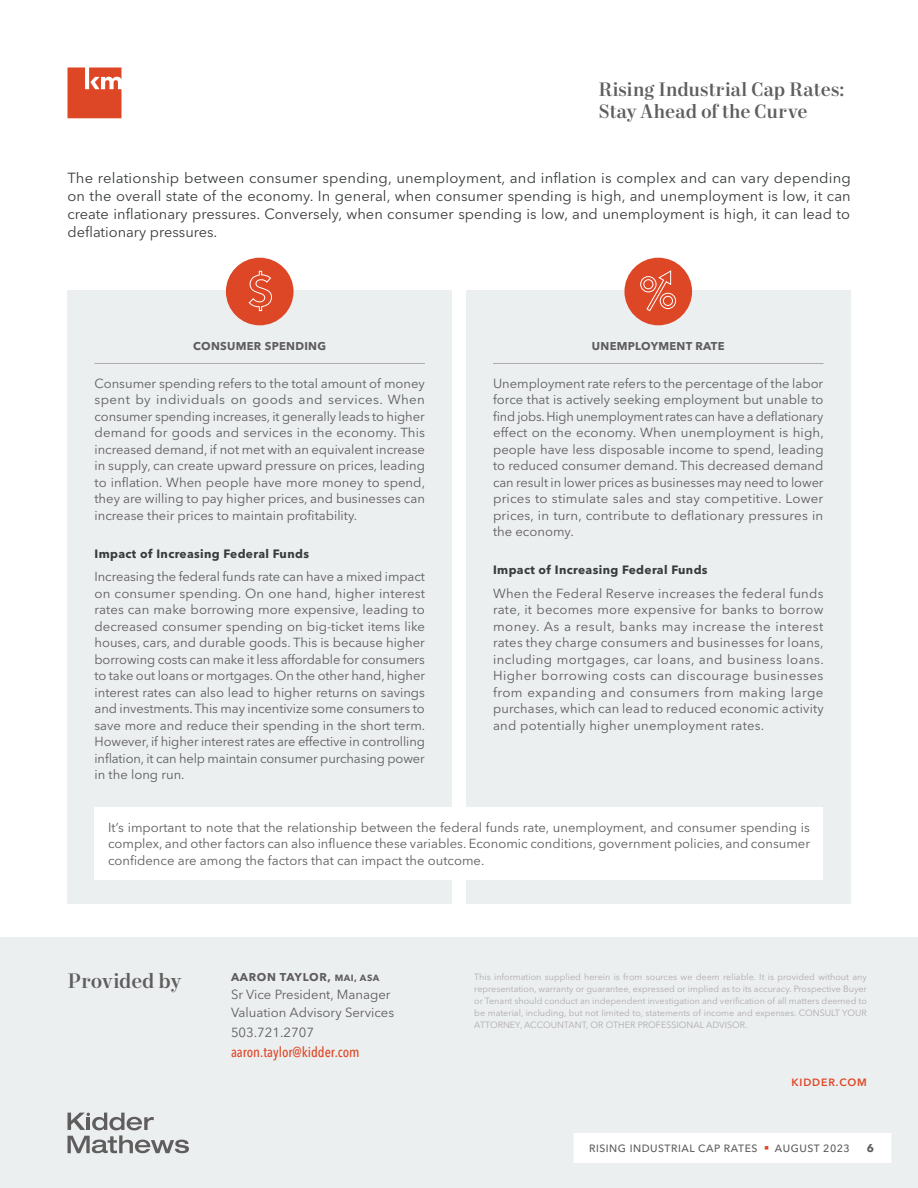
<style>
.page{position:relative;width:918px;height:1188px;background:#fff}
.page>*{position:absolute;margin:0;border:0;box-sizing:border-box;transform-origin:0 0}
.t1{font:500 21px "Mort Modern 09";letter-spacing:-.005em;color:#5f5d5e}
.t2{font:500 19.5px/22.5px "Mort Modern 09";letter-spacing:.005em;color:#5f5d5e}
.t3{font:14.55px/18px "Avenir Next LT Pro";letter-spacing:.005em;color:#383b3d;text-align:justify}
.t4{font:500 condensed 14.25px "Avenir Next LT Pro";color:#de4726}
.t5{font:13.2px/18px "Avenir Next LT Pro";color:#5f5d5e}
.t6{font:13.05px/16.5px "Avenir Next LT Pro";color:#5f5d5e;text-align:justify}
.t7{font:700 12px "Avenir Next LT Pro";letter-spacing:.03em;color:#383b3d}
.t8{font:700 11.25px "Avenir Next LT Pro";letter-spacing:.025em;color:#5f5d5e}
.t9{font:700 11.25px "Avenir Next LT Pro";letter-spacing:.06em;color:#5f5d5e}
.t10{font:500 10.5px "Avenir Next LT Pro";letter-spacing:.05em;color:#5f5d5e}
.t11{font:600 10.5px "Avenir Next LT Pro";letter-spacing:.08em;color:#de4726}
.t12{font:9px/12px "Avenir Next LT Pro";color:#afabac;text-align:justify}
.s1{font-size:9px}
.s2{color:#de4726}
</style>
<div class="page">
<div style="left:0;top:937px;width:918px;height:251px;background:#eceff0"></div>
<div style="left:68px;top:290px;width:384px;height:614px;background:#eceff0"></div>
<hr style="left:95px;top:363px;width:330px;height:1px;background:#afabac">
<div style="left:226px;top:258px;width:68px;height:67px;background:#de4726;border-radius:50%"></div>
<div style="left:466px;top:290px;width:384px;height:614px;background:#eceff0"></div>
<hr style="left:493px;top:363px;width:331px;height:1px;background:#afabac">
<div style="left:624px;top:258px;width:68px;height:67px;background:#de4726;border-radius:50%"></div>
<div style="left:94px;top:807px;width:730px;height:72px;background:#fff"></div>
<svg style="left:249px;top:271px;width:23px;height:40px"></svg>
<svg style="left:640px;top:270px;width:36px;height:41px"></svg>
<svg style="left:67px;top:67px;width:54px;height:51px;background:#e25f42"></svg>
<svg style="left:68px;top:1113px;width:121px;height:40px"></svg>
<div style="left:574px;top:1133px;width:317px;height:30px;background:#fff"></div>
<h2 class="t2" style="left:598px;top:79px;width:248px">Rising Industrial Cap Rates:<br>Stay Ahead of the Curve</h2>
<p class="t3" style="left:68px;top:169px;width:785px">The relationship between consumer spending, unemployment, and inflation is complex and can vary depending on the overall state of the economy. In general, when consumer spending is high, and unemployment is low, it can create inflationary pressures. Conversely, when consumer spending is low, and unemployment is high, it can lead to deflationary pressures.</p>
<p class="t8" style="left:193px;top:339px;width:134px">CONSUMER SPENDING</p>
<p class="t6" style="left:94px;top:375px;width:332px">Consumer spending refers to the total amount of money spent by individuals on goods and services. When consumer spending increases, it generally leads to higher demand for goods and services in the economy. This increased demand, if not met with an equivalent increase in supply, can create upward pressure on prices, leading to inflation. When people have more money to spend, they are willing to pay higher prices, and businesses can increase their prices to maintain profitability.</p>
<p class="t7" style="left:94px;top:546px;width:216px">Impact of Increasing Federal Funds</p>
<p class="t6" style="left:94px;top:568px;width:332px">Increasing the federal funds rate can have a mixed impact on consumer spending. On one hand, higher interest rates can make borrowing more expensive, leading to decreased consumer spending on big-ticket items like houses, cars, and durable goods. This is because higher borrowing costs can make it less affordable for consumers to take out loans or mortgages. On the other hand, higher interest rates can also lead to higher returns on savings and investments. This may incentivize some consumers to save more and reduce their spending in the short term.<br>However, if higher interest rates are effective in controlling inflation, it can help maintain consumer purchasing power in the long run.</p>
<p class="t8" style="left:592px;top:339px;width:134px">UNEMPLOYMENT RATE</p>
<p class="t6" style="left:493px;top:375px;width:332px">Unemployment rate refers to the percentage of the labor force that is actively seeking employment but unable to find jobs. High unemployment rates can have a deflationary effect on the economy. When unemployment is high, people have less disposable income to spend, leading to reduced consumer demand. This decreased demand can result in lower prices as businesses may need to lower prices to stimulate sales and stay competitive. Lower prices, in turn, contribute to deflationary pressures in the economy.</p>
<p class="t7" style="left:493px;top:563px;width:216px">Impact of Increasing Federal Funds</p>
<p class="t6" style="left:493px;top:585px;width:332px">When the Federal Reserve increases the federal funds rate, it becomes more expensive for banks to borrow money. As a result, banks may increase the interest rates they charge consumers and businesses for loans, including mortgages, car loans, and business loans.<br>Higher borrowing costs can discourage businesses from expanding and consumers from making large purchases, which can lead to reduced economic activity and potentially higher unemployment rates.</p>
<p class="t6" style="left:108px;top:819px;width:704px">It’s important to note that the relationship between the federal funds rate, unemployment, and consumer spending is complex, and other factors can also influence these variables. Economic conditions, government policies, and consumer confidence are among the factors that can impact the outcome.</p>
<h1 class="t1" style="left:68px;top:968px;width:115px">Provided by</h1>
<p class="t9" style="left:231px;top:971px;width:150px">AARON TAYLOR, <span class="s1">MAI, ASA</span></p>
<p class="t5" style="left:231px;top:986px;width:165px">Sr Vice President, Manager<br>Valuation Advisory Services</p>
<p class="t5" style="left:231px;top:1023px;width:84px">503.721.2707</p>
<p class="t4" style="left:231px;top:1043px;width:130px">aaron.taylor@kidder.com</p>
<p class="t12" style="left:474px;top:971px;width:394px">This information supplied herein is from sources we deem reliable. It is provided without any representation, warranty or guarantee, expressed or implied as to its accuracy. Prospective Buyer or Tenant should conduct an independent investigation and verification of all matters deemed to be material, including, but not limited to, statements of income and expenses. CONSULT YOUR ATTORNEY, ACCOUNTANT, OR OTHER PROFESSIONAL ADVISOR.</p>
<p class="t11" style="left:792px;top:1076px;width:77px">KIDDER.COM</p>
<p class="t10" style="left:589px;top:1142px;width:262px">RISING INDUSTRIAL CAP RATES <span class="s2">■</span> AUGUST 2023</p>
<p class="t8" style="left:867px;top:1141px;width:9px">6</p>
</div>
